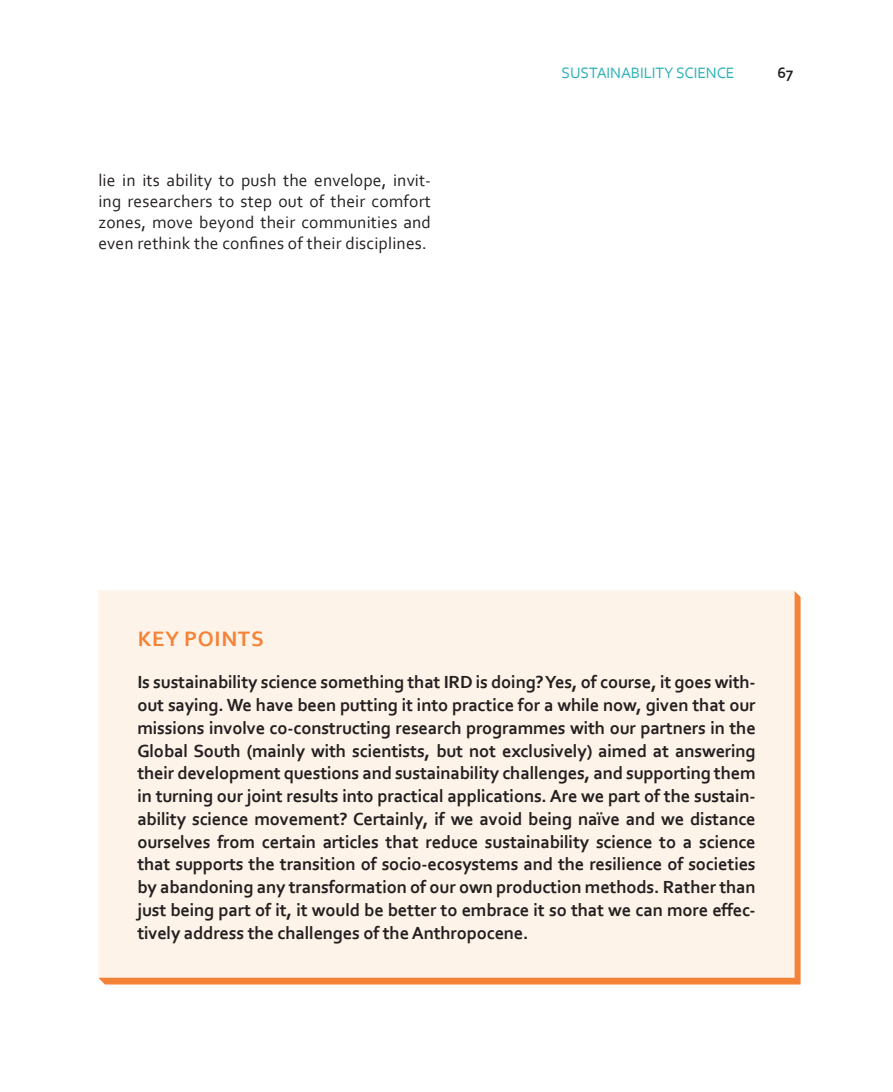
<style>
.page{position:relative;width:893px;height:1092px;background:#fff}
.page>*{position:absolute;margin:0;border:0;box-sizing:border-box;transform-origin:0 0}
.t1{font:700 21.88px "Corbel";letter-spacing:.03em;color:#f48337}
.t2{font:700 18.38px/22.8px "Corbel";letter-spacing:-.01em;color:#231f20;text-align:justify}
.t3{font:17.5px/21px "Corbel";letter-spacing:.01em;color:#231f20;text-align:justify}
.t4{font:15.75px "Corbel";letter-spacing:-.01em;color:#2fb2b7}
.t5{font:700 15.75px "Corbel";color:#231f20}
</style>
<div class="page">
<svg style="left:99px;top:591px;width:701px;height:393px;background:#f48e49"></svg>
<div style="left:99px;top:591px;width:694px;height:385px;background:#fef3e8"></div>
<div style="left:98px;top:590px;width:696px;height:387px;border:2px solid #fef3e8"></div>
<p class="t3" style="left:98px;top:169px;width:334px">lie in its ability to push the envelope, invit&shy;ing researchers to step out of their comfort zones, move beyond their communities and even rethink the confines of their disciplines.</p>
<p class="t4" style="left:561px;top:63px;width:174px">SUSTAINABILITY SCIENCE</p>
<p class="t5" style="left:777px;top:63px;width:17px">67</p>
<p class="t1" style="left:138px;top:624px;width:127px">KEY POINTS</p>
<p class="t2" style="left:137px;top:670px;width:619px">Is sustainability science something that IRD is doing? Yes, of course, it goes with&shy;out saying. We have been putting it into practice for a while now, given that our missions involve co-constructing research programmes with our partners in the Global South (mainly with scientists, but not exclusively) aimed at answering their development questions and sustainability challenges, and supporting them in turning our joint results into practical applications. Are we part of the sustain&shy;ability science movement? Certainly, if we avoid being naïve and we distance ourselves from certain articles that reduce sustainability science to a science that supports the transition of socio-ecosystems and the resilience of societies by abandoning any transformation of our own production methods. Rather than just being part of it, it would be better to embrace it so that we can more effec&shy;tively address the challenges of the Anthropocene.</p>
</div>
